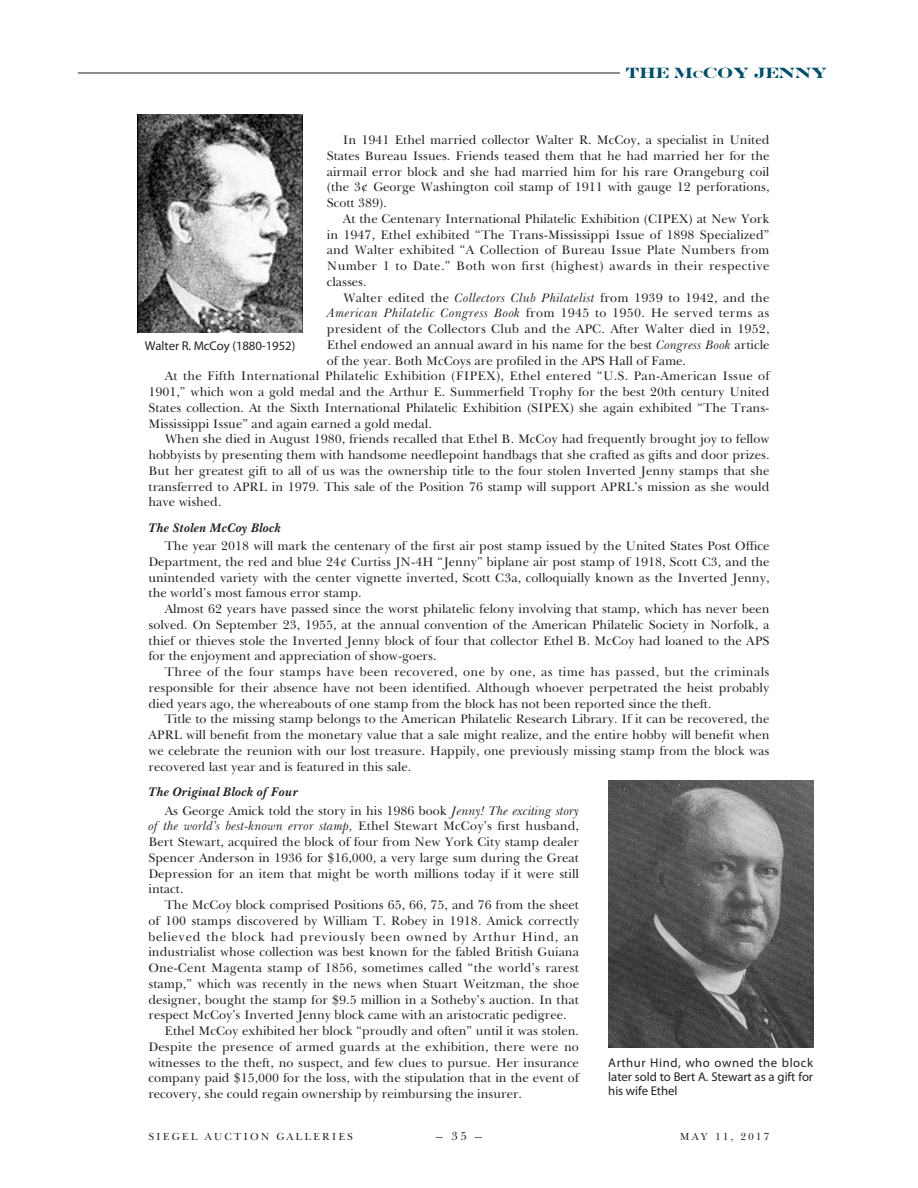
<style>
.page{position:relative;width:918px;height:1188px;background:#fff}
.page>*{position:absolute;margin:0;border:0;box-sizing:border-box;transform-origin:0 0}
.t1{font:700 15px "Engravers";letter-spacing:-.035em;color:#004e68}
.t2{font:12.75px/15.8px "Baskerville BT";color:#231f20;text-align:justify}
.t3{font:12.75px "Baskerville BT";letter-spacing:.02em;color:#231f20}
.t4{font:12.75px/14.2px "Myriad Pro";letter-spacing:-.005em;color:#231f20;text-align:justify}
.t5{font:italic 12.75px "Baskerville BT";letter-spacing:.03em;color:#231f20}
.t6{font:12.75px "Baskerville BT";letter-spacing:.055em;color:#231f20}
.t7{font:italic 700 12.75px "Baskerville BT";color:#231f20}
.t8{font:12px "Baskerville BT";color:#231f20;scale:1.2 1}
.t9{font:10.5px "Baskerville BT";letter-spacing:.19em;color:#231f20}
.s1{font-size:10.5px}
.s2{font-style:italic}
.s3{font-style:normal}
.s4{font-weight:700;font-style:italic}
</style>
<div class="page">
<hr style="left:78px;top:73px;width:542px;height:1px;background:#231f20">
<img style="left:608px;top:780px;width:205px;height:268px">
<img style="left:138px;top:115px;width:165px;height:218px">
<p class="t1" style="left:625px;top:64px;width:204px">THE M<span class="s1">C</span>COY JENNY</p>
<p class="t2" style="left:327px;top:134px;width:444px;text-indent:16px">In 1941 Ethel married collector Walter R. McCoy, a specialist in United States Bureau Issues. Friends teased them that he had married her for the airmail error block and she had married him for his rare Orangeburg coil (the 3¢ George Washington coil stamp of 1911 with gauge 12 perforations, Scott 389).</p>
<p class="t2" style="left:327px;top:212px;width:444px;text-indent:16px">At the Centenary International Philatelic Exhibition (CIPEX) at New York in 1947, Ethel exhibited “The Trans-Mississippi Issue of 1898 Specialized” and Walter exhibited “A Collection of Bureau Issue Plate Numbers from Number 1 to Date.” Both won first (highest) awards in their respective classes.</p>
<p class="t3" style="left:343px;top:293px;width:428px">Walter edited the <span class="s2">Collectors Club Philatelist</span> from 1939 to 1942, and the</p>
<p class="t5" style="left:327px;top:308px;width:444px">American Philatelic Congress Book <span class="s3">from 1945 to 1950. He served terms as</span></p>
<p class="t2" style="left:327px;top:323px;width:444px">president of the Collectors Club and the APC. After Walter died in 1952,</p>
<p class="t2" style="left:327px;top:338px;width:444px">Ethel endowed an annual award in his name for the best <span class="s2">Congress Book</span> article</p>
<p class="t2" style="left:327px;top:354px;width:361px">of the year. Both McCoys are profiled in the APS Hall of Fame.</p>
<p class="t3" style="left:165px;top:371px;width:606px">At the Fifth International Philatelic Exhibition (FIPEX), Ethel entered “U.S. Pan-American Issue of</p>
<p class="t2" style="left:149px;top:386px;width:623px">1901,” which won a gold medal and the Arthur E. Summerfield Trophy for the best 20th century United</p>
<p class="t2" style="left:149px;top:401px;width:623px">States collection. At the Sixth International Philatelic Exhibition (SIPEX) she again exhibited “The Trans-</p>
<p class="t2" style="left:149px;top:417px;width:285px">Mississippi Issue” and again earned a gold medal.</p>
<p class="t2" style="left:165px;top:433px;width:606px">When she died in August 1980, friends recalled that Ethel B. McCoy had frequently brought joy to fellow</p>
<p class="t2" style="left:149px;top:449px;width:623px">hobbyists by presenting them with handsome needlepoint handbags that she crafted as gifts and door prizes.</p>
<p class="t2" style="left:149px;top:464px;width:622px">But her greatest gift to all of us was the ownership title to the four stolen Inverted Jenny stamps that she</p>
<p class="t2" style="left:149px;top:480px;width:622px">transferred to APRL in 1979. This sale of the Position 76 stamp will support APRL’s mission as she would</p>
<p class="t2" style="left:149px;top:496px;width:74px">have wished.</p>
<p class="t7" style="left:149px;top:523px;width:134px">The Stolen McCoy Block</p>
<p class="t2" style="left:149px;top:540px;width:623px;text-indent:16px">The year 2018 will mark the centenary of the first air post stamp issued by the United States Post Office Department, the red and blue 24¢ Curtiss JN-4H “Jenny” biplane air post stamp of 1918, Scott C3, and the unintended variety with the center vignette inverted, Scott C3a, colloquially known as the Inverted Jenny, the world’s most famous error stamp.</p>
<p class="t2" style="left:149px;top:603px;width:623px;text-indent:16px">Almost 62 years have passed since the worst philatelic felony involving that stamp, which has never been solved. On September 23, 1955, at the annual convention of the American Philatelic Society in Norfolk, a thief or thieves stole the Inverted Jenny block of four that collector Ethel B. McCoy had loaned to the APS for the enjoyment and appreciation of show-goers.</p>
<p class="t2" style="left:149px;top:666px;width:622px;text-indent:16px">Three of the four stamps have been recovered, one by one, as time has passed, but the criminals responsible for their absence have not been identified. Although whoever perpetrated the heist probably died years ago, the whereabouts of one stamp from the block has not been reported since the theft.</p>
<p class="t2" style="left:149px;top:713px;width:623px;text-indent:16px">Title to the missing stamp belongs to the American Philatelic Research Library. If it can be recovered, the APRL will benefit from the monetary value that a sale might realize, and the entire hobby will benefit when we celebrate the reunion with our lost treasure. Happily, one previously missing stamp from the block was recovered last year and is featured in this sale.</p>
<p class="t2" style="left:165px;top:784px;width:416px;line-height:18.5px;text-indent:-16px"><span class="s4">The Original Block of Four<br></span>As George Amick told the story in his 1986 book <span class="s2">Jenny! The exciting story</span></p>
<p class="t2" style="left:148px;top:820px;width:432px"><span class="s2">of the world’s best-known error stamp,</span> Ethel Stewart McCoy’s first husband, Bert Stewart, acquired the block of four from New York City stamp dealer Spencer Anderson in 1936 for $16,000, a very large sum during the Great Depression for an item that might be worth millions today if it were still intact.</p>
<p class="t2" style="left:165px;top:898px;width:416px">The McCoy block comprised Positions 65, 66, 75, and 76 from the sheet</p>
<p class="t2" style="left:149px;top:914px;width:432px">of 100 stamps discovered by William T. Robey in 1918. Amick correctly</p>
<p class="t6" style="left:148px;top:931px;width:432px">believed the block had previously been owned by Arthur Hind, an</p>
<p class="t2" style="left:148px;top:946px;width:432px">industrialist whose collection was best known for the fabled British Guiana</p>
<p class="t2" style="left:148px;top:961px;width:432px">One-Cent Magenta stamp of 1856, sometimes called “the world’s rarest</p>
<p class="t2" style="left:148px;top:977px;width:432px">stamp,” which was recently in the news when Stuart Weitzman, the shoe</p>
<p class="t2" style="left:148px;top:993px;width:432px">designer, bought the stamp for $9.5 million in a Sotheby’s auction. In that</p>
<p class="t2" style="left:148px;top:1009px;width:420px">respect McCoy’s Inverted Jenny block came with an aristocratic pedigree.</p>
<p class="t2" style="left:165px;top:1024px;width:416px">Ethel McCoy exhibited her block “proudly and often” until it was stolen.</p>
<p class="t2" style="left:148px;top:1040px;width:432px">Despite the presence of armed guards at the exhibition, there were no</p>
<p class="t2" style="left:148px;top:1056px;width:432px">witnesses to the theft, no suspect, and few clues to pursue. Her insurance</p>
<p class="t2" style="left:148px;top:1072px;width:432px">company paid $15,000 for the loss, with the stipulation that in the event of</p>
<p class="t2" style="left:148px;top:1087px;width:375px">recovery, she could regain ownership by reimbursing the insurer.</p>
<p class="t4" style="left:145px;top:339px;width:152px">Walter R. McCoy (1880-1952)</p>
<p class="t4" style="left:608px;top:1057px;width:206px">Arthur Hind, who owned the block later sold to Bert A. Stewart as a gift for his wife Ethel</p>
<p class="t9" style="left:148px;top:1132px;width:206px">SIEGEL AUCTION GALLERIES</p>
<p class="t8" style="left:436px;top:1131px;width:40px">–35–</p>
<p class="t9" style="left:680px;top:1132px;width:91px">MAY 11, 2017</p>
</div>
